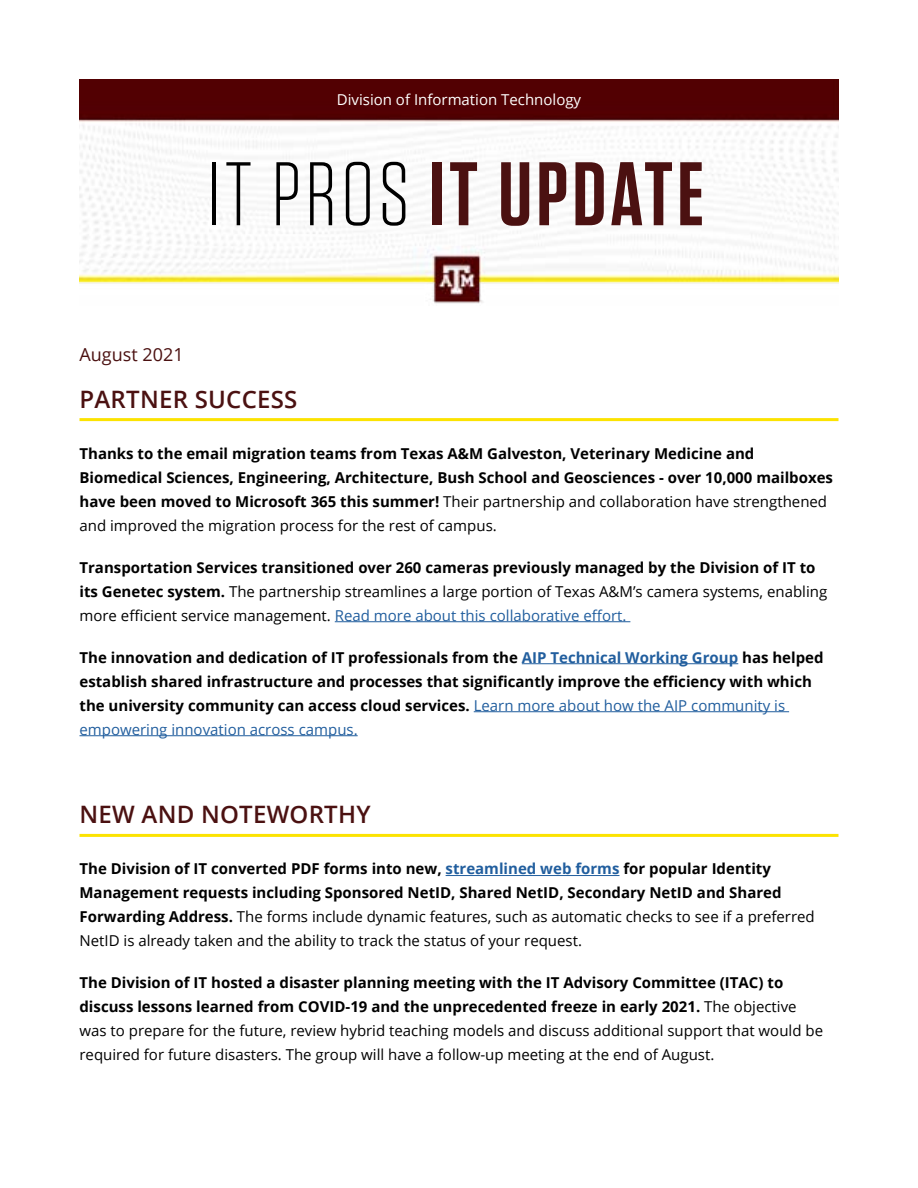
<style>
.page{position:relative;width:918px;height:1188px;background:#fff}
.page>*{position:absolute;margin:0;border:0;box-sizing:border-box;transform-origin:0 0}
.t1{font:600 90px "Tungsten";letter-spacing:.05em;color:#4b1111}
.t2{font:600 24px "Open Sans";letter-spacing:.01em;color:#4b1111}
.t3{font:18px "Open Sans";color:#4b1111}
.t4{font:700 15px/24px "Open Sans";color:#000}
.t5{font:15px/24px "Open Sans";color:#000}
.t6{font:15px "Open Sans";color:#fff}
.s1{font-weight:300;color:#000}
.s2{font-weight:400}
.s3{font-weight:700}
.s4{color:#215e9e}
.s5{font-weight:400;color:#215e9e}
</style>
<div class="page">
<img style="left:80px;top:80px;width:758px;height:224px">
<hr style="left:80px;top:418px;width:758px;height:3px;background:#fce300">
<hr style="left:335px;top:621px;width:295px;height:1px;background:#215e9e">
<hr style="left:522px;top:663px;width:216px;height:1px;background:#215e9e">
<hr style="left:474px;top:711px;width:315px;height:1px;background:#215e9e">
<hr style="left:80px;top:735px;width:278px;height:1px;background:#215e9e">
<hr style="left:80px;top:834px;width:758px;height:3px;background:#fce300">
<hr style="left:446px;top:875px;width:173px;height:1px;background:#215e9e">
<p class="t6" style="left:337px;top:89px;width:246px">Division of Information Technology</p>
<h1 class="t1" style="left:207px;top:147px;width:498px"><span class="s1">IT PROS</span> IT UPDATE</h1>
<p class="t3" style="left:80px;top:342px;width:106px">August 2021</p>
<h2 class="t2" style="left:80px;top:382px;width:219px">PARTNER SUCCESS</h2>
<p class="t4" style="left:80px;top:441px;width:755px">Thanks to the email migration teams from Texas A&amp;M Galveston, Veterinary Medicine and Biomedical Sciences, Engineering, Architecture, Bush School and Geosciences - over 10,000 mailboxes have been moved to Microsoft 365 this summer! <span class="s2">Their partnership and collaboration have strengthened and improved the migration process for the rest of campus.</span></p>
<p class="t5" style="left:80px;top:555px;width:749px"><span class="s3">Transportation Services transitioned over 260 cameras previously managed by the Division of IT to its Genetec system.</span> The partnership streamlines a large portion of Texas A&amp;M’s camera systems, enabling more efficient service management. <span class="s4">Read more about this collaborative effort.</span></p>
<p class="t4" style="left:80px;top:645px;width:746px">The innovation and dedication of IT professionals from the <span class="s4">AIP Technical Working Group</span> has helped establish shared infrastructure and processes that significantly improve the efficiency with which the university community can access cloud services. <span class="s5">Learn more about how the AIP community is empowering innovation across campus.</span></p>
<h2 class="t2" style="left:80px;top:798px;width:293px">NEW AND NOTEWORTHY</h2>
<p class="t4" style="left:80px;top:857px;width:737px">The Division of IT converted PDF forms into new, <span class="s4">streamlined web forms</span> for popular Identity Management requests including Sponsored NetID, Shared NetID, Secondary NetID and Shared Forwarding Address. <span class="s2">The forms include dynamic features, such as automatic checks to see if a preferred NetID is already taken and the ability to track the status of your request.</span></p>
<p class="t5" style="left:80px;top:971px;width:745px"><span class="s3">The Division of IT hosted a disaster planning meeting with the IT Advisory Committee (ITAC) to discuss lessons learned from COVID-19 and the unprecedented freeze in early 2021.</span> The objective was to prepare for the future, review hybrid teaching models and discuss additional support that would be required for future disasters. The group will have a follow-up meeting at the end of August.</p>
</div>
